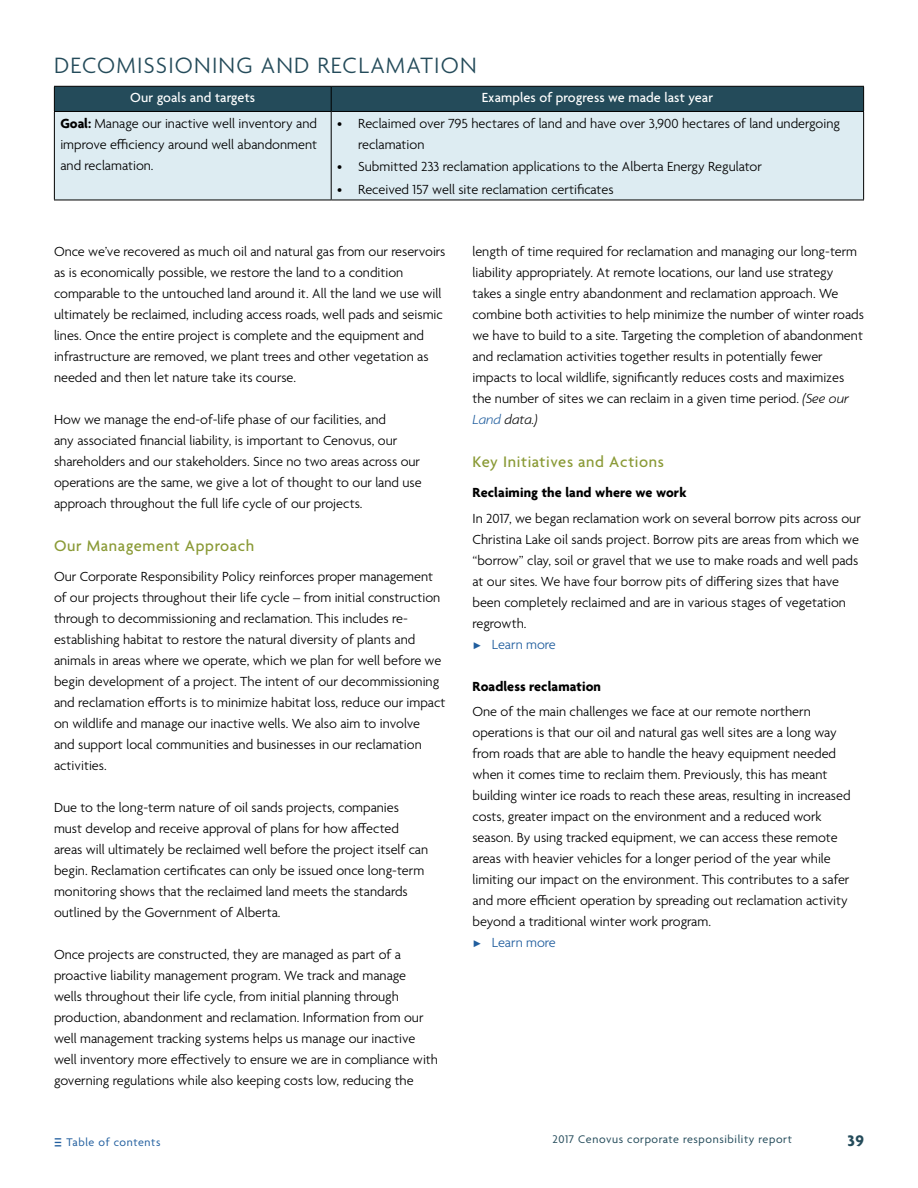
<style>
.page{position:relative;width:918px;height:1188px;background:#fff}
.page>*{position:absolute;margin:0;border:0;box-sizing:border-box;transform-origin:0 0}
.t1{font:300 24px "Agenda";letter-spacing:.05em;color:#244b5a}
.t2{font:500 16.5px "Agenda";letter-spacing:.04em;color:#8a9a36}
.t3{font:700 16.5px "Agenda";color:#244b5a}
.t4{font:300 14.25px/21px "Agenda";color:#000}
.t5{font:500 14.25px "Agenda";letter-spacing:.01em;color:#fff}
.t6{font:700 14.25px "Agenda";letter-spacing:.01em;color:#000}
.t7{font:12px "Agenda";letter-spacing:.05em;color:#244b5a}
.t8{font:12px "Agenda";letter-spacing:.05em;color:#215e9e}
.s1{font-weight:700}
.s2{font-style:italic}
.s3{font-style:italic;color:#215e9e}
.s4{font-family:"Arial";font-weight:400;font-size:9.75px;color:#215e9e}
.s5{color:#215e9e}
.s6{font-family:"Arial Narrow";font-size:16.5px}
</style>
<div class="page">
<div style="left:55px;top:112px;width:808px;height:88px;background:#ddecf2"></div>
<hr style="left:331px;top:112px;width:1px;height:88px;background:#000">
<div style="left:54px;top:86px;width:810px;height:25px;background:#244b5a"></div>
<hr style="left:54px;top:111px;width:277px;height:1px;background:#000">
<hr style="left:331px;top:111px;width:533px;height:1px;background:#000">
<hr style="left:54px;top:112px;width:1px;height:88px;background:#000">
<hr style="left:863px;top:112px;width:1px;height:88px;background:#000">
<hr style="left:54px;top:200px;width:277px;height:1px;background:#000">
<hr style="left:331px;top:200px;width:533px;height:1px;background:#000">
<h1 class="t1" style="left:54px;top:52px;width:424px">DECOMISSIONING AND RECLAMATION</h1>
<p class="t5" style="left:130px;top:90px;width:127px">Our goals and targets</p>
<p class="t5" style="left:482px;top:90px;width:233px">Examples of progress we made last year</p>
<p class="t4" style="left:60px;top:113px;width:258px;text-align:justify"><span class="s1">Goal:</span> Manage our inactive well inventory and improve efficiency around well abandonment and reclamation.</p>
<p class="t4" style="left:358px;top:114px;width:483px;text-indent:-21px">• Reclaimed over 795 hectares of land and have over 3,900 hectares of land undergoing reclamation</p>
<p class="t4" style="left:337px;top:157px;width:426px">• Submitted 233 reclamation applications to the Alberta Energy Regulator</p>
<p class="t4" style="left:337px;top:180px;width:278px">• Received 157 well site reclamation certificates</p>
<p class="t4" style="left:54px;top:241px;width:393px">Once we’ve recovered as much oil and natural gas from our reservoirs as is economically possible, we restore the land to a condition comparable to the untouched land around it. All the land we use will ultimately be reclaimed, including access roads, well pads and seismic lines. Once the entire project is complete and the equipment and infrastructure are removed, we plant trees and other vegetation as needed and then let nature take its course.</p>
<p class="t4" style="left:54px;top:410px;width:369px">How we manage the end-of-life phase of our facilities, and<br>any associated financial liability, is important to Cenovus, our shareholders and our stakeholders. Since no two areas across our operations are the same, we give a lot of thought to our land use approach throughout the full life cycle of our projects.</p>
<p class="t2" style="left:54px;top:537px;width:202px">Our Management Approach</p>
<p class="t4" style="left:54px;top:567px;width:393px">Our Corporate Responsibility Policy reinforces proper management of our projects throughout their life cycle – from initial construction through to decommissioning and reclamation. This includes re&shy;establishing habitat to restore the natural diversity of plants and animals in areas where we operate, which we plan for well before we begin development of a project. The intent of our decommissioning and reclamation efforts is to minimize habitat loss, reduce our impact on wildlife and manage our inactive wells. We also aim to involve<br>and support local communities and businesses in our reclamation activities.</p>
<p class="t4" style="left:54px;top:798px;width:376px">Due to the long-term nature of oil sands projects, companies must develop and receive approval of plans for how affected areas will ultimately be reclaimed well before the project itself can begin. Reclamation certificates can only be issued once long-term monitoring shows that the reclaimed land meets the standards outlined by the Government of Alberta.</p>
<p class="t4" style="left:54px;top:945px;width:386px">Once projects are constructed, they are managed as part of a proactive liability management program. We track and manage<br>wells throughout their life cycle, from initial planning through production, abandonment and reclamation. Information from our well management tracking systems helps us manage our inactive well inventory more effectively to ensure we are in compliance with governing regulations while also keeping costs low, reducing the</p>
<p class="t4" style="left:472px;top:242px;width:393px">length of time required for reclamation and managing our long-term liability appropriately. At remote locations, our land use strategy takes a single entry abandonment and reclamation approach. We combine both activities to help minimize the number of winter roads we have to build to a site. Targeting the completion of abandonment and reclamation activities together results in potentially fewer impacts to local wildlife, significantly reduces costs and maximizes the number of sites we can reclaim in a given time period. <span class="s2">(See our </span><span class="s3">Land</span> <span class="s2">data.)</span></p>
<p class="t2" style="left:472px;top:453px;width:193px">Key Initiatives and Actions</p>
<p class="t6" style="left:472px;top:485px;width:215px">Reclaiming the land where we work</p>
<p class="t4" style="left:472px;top:508px;width:390px">In 2017, we began reclamation work on several borrow pits across our Christina Lake oil sands project. Borrow pits are areas from which we “borrow” clay, soil or gravel that we use to make roads and well pads at our sites. We have four borrow pits of differing sizes that have been completely reclaimed and are in various stages of vegetation regrowth.<br><span class="s4">►</span> <span class="s5">Learn more</span></p>
<p class="t6" style="left:473px;top:678px;width:130px">Roadless reclamation</p>
<p class="t4" style="left:472px;top:702px;width:380px">One of the main challenges we face at our remote northern operations is that our oil and natural gas well sites are a long way from roads that are able to handle the heavy equipment needed when it comes time to reclaim them. Previously, this has meant building winter ice roads to reach these areas, resulting in increased costs, greater impact on the environment and a reduced work season. By using tracked equipment, we can access these remote areas with heavier vehicles for a longer period of the year while limiting our impact on the environment. This contributes to a safer and more efficient operation by spreading out reclamation activity beyond a traditional winter work program.<br><span class="s4">►</span> <span class="s5">Learn more</span></p>
<p class="t8" style="left:54px;top:1136px;width:108px"><span class="s6">≡</span> Table of contents</p>
<p class="t7" style="left:552px;top:1132px;width:241px">2017 Cenovus corporate responsibility report</p>
<p class="t3" style="left:847px;top:1132px;width:18px">39</p>
</div>
